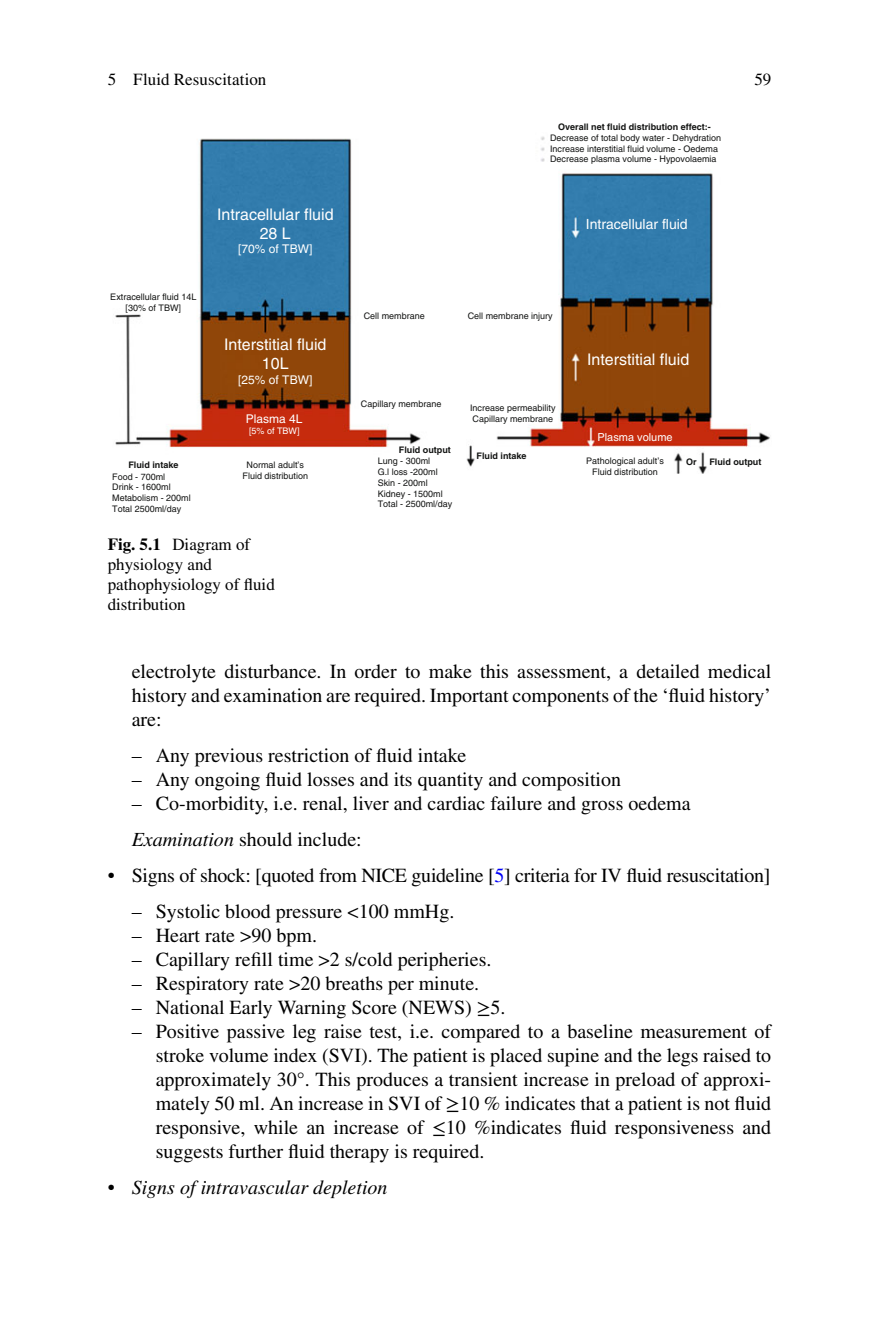
<style>
.page{position:relative;width:879px;height:1333px;background:#fff}
.page>*{position:absolute;margin:0;border:0;box-sizing:border-box;transform-origin:0 0}
.t1{font:20px/24px "Fbqjvt Times";color:#000;text-align:justify}
.t2{font:italic 20px "Gnfqgd Times";color:#000}
.t3{font:17px/20px "Fbqjvt Times";color:#000}
.t4{font:16px/19.2px "Vqscsh Helvetica";color:#fff;text-align:center}
.t5{font:14px "Vqscsh Helvetica";color:#fff}
.t6{font:12px "Vqscsh Helvetica";color:#fff}
.t7{font:11px "Vqscsh Helvetica";color:#fff}
.t8{font:9px/10.8px "Vqscsh Helvetica";color:#131413}
.t9{font:700 9px "Kdpbbt Helvetica";color:#131413}
.t10{font:9px "Vqscsh Helvetica";color:#fff}
.s1{font-family:"Hmsqyy Times";font-weight:700}
.s2{font-family:"Gnfqgd Times";font-style:italic}
.s3{color:#0000fa}
.s4{font-family:"Hdkxyh STIX General"}
.s5{font-family:"Fbqjvt Times";font-style:normal}
</style>
<div class="page">
<img style="left:115px;top:136px;width:655px;height:338px">
<p class="t3" style="left:108px;top:71px;width:160px">5 Fluid Resuscitation</p>
<p class="t8" style="left:110px;top:293px;width:88px;text-align:center">Extracellular fluid 14L [30% of TBW]</p>
<p class="t4" style="left:217px;top:206px;width:118px">Intracellular fluid<br>28 L</p>
<p class="t6" style="left:238px;top:245px;width:76px">[70% of TBW]</p>
<p class="t4" style="left:224px;top:336px;width:104px">Interstitial fluid<br>10L</p>
<p class="t6" style="left:238px;top:375px;width:76px">[25% of TBW]</p>
<p class="t6" style="left:246px;top:414px;width:58px">Plasma 4L</p>
<p class="t10" style="left:249px;top:427px;width:52px">[5% of TBW]</p>
<p class="t9" style="left:558px;top:123px;width:154px">Overall net fluid distribution effect:-</p>
<p class="t8" style="left:550px;top:133px;width:173px">Decrease of total body water - Dehydration<br>Increase interstitial fluid volume - Oedema<br>Decrease plasma volume - Hypovolaemia</p>
<p class="t5" style="left:586px;top:219px;width:103px">Intracellular fluid</p>
<p class="t8" style="left:364px;top:311px;width:63px">Cell membrane</p>
<p class="t8" style="left:468px;top:311px;width:87px">Cell membrane injury</p>
<p class="t8" style="left:361px;top:399px;width:82px">Capillary membrane</p>
<p class="t8" style="left:470px;top:403px;width:87px">Increase permeability<br>Capillary membrane</p>
<p class="t4" style="left:587px;top:351px;width:104px">Interstitial fluid</p>
<p class="t7" style="left:597px;top:433px;width:77px">Plasma volume</p>
<p class="t3" style="left:754px;top:71px;width:18px">59</p>
<p class="t9" style="left:128px;top:461px;width:52px">Fluid intake</p>
<p class="t8" style="left:112px;top:472px;width:80px">Food - 700ml<br>Drink - 1600ml<br>Metabolism - 200ml<br>Total 2500ml/day</p>
<p class="t9" style="left:399px;top:446px;width:53px">Fluid output</p>
<p class="t9" style="left:476px;top:452px;width:52px">Fluid intake</p>
<p class="t8" style="left:242px;top:460px;width:67px;text-align:center">Normal adult’s<br>Fluid distribution</p>
<p class="t8" style="left:586px;top:456px;width:79px;text-align:center">Pathological adult’s<br>Fluid distribution</p>
<p class="t8" style="left:378px;top:456px;width:76px">Lung - 300ml<br>G.l loss -200ml<br>Skin - 200ml<br>Kidney - 1500ml<br>Total - 2500ml/day</p>
<p class="t3" style="left:108px;top:535px;width:169px"><span class="s1">Fig. 5.1</span> Diagram of physiology and pathophysiology of fluid distribution</p>
<p class="t9" style="left:686px;top:458px;width:12px">Or</p>
<p class="t9" style="left:709px;top:458px;width:53px">Fluid output</p>
<p class="t1" style="left:132px;top:660px;width:641px">electrolyte disturbance. In order to make this assessment, a detailed medical history and examination are required. Important components of the ‘fluid history’ are:</p>
<p class="t1" style="left:132px;top:744px;width:336px">– Any previous restriction of fluid intake</p>
<p class="t1" style="left:132px;top:768px;width:491px">– Any ongoing fluid losses and its quantity and composition</p>
<p class="t1" style="left:132px;top:786px;width:560px;line-height:36px">– Co-morbidity, i.e. renal, liver and cardiac failure and gross oedema<br><span class="s2">Examination</span> should include:</p>
<p class="t1" style="left:108px;top:864px;width:664px">• Signs of shock: [quoted from NICE guideline [ <span class="s3">5</span> ] criteria for IV fluid resuscitation]</p>
<p class="t1" style="left:132px;top:900px;width:324px">– Systolic blood pressure &lt;100 mmHg.</p>
<p class="t1" style="left:132px;top:924px;width:187px">– Heart rate &gt;90 bpm.</p>
<p class="t1" style="left:132px;top:948px;width:361px">– Capillary refill time &gt;2 s/cold peripheries.</p>
<p class="t1" style="left:132px;top:972px;width:349px">– Respiratory rate &gt;20 breaths per minute.</p>
<p class="t1" style="left:132px;top:996px;width:375px">– National Early Warning Score (NEWS) <span class="s4">≥</span>5.</p>
<p class="t1" style="left:156px;top:1020px;width:617px;text-indent:-24px">– Positive passive leg raise test, i.e. compared to a baseline measurement of stroke volume index (SVI). The patient is placed supine and the legs raised to approximately 30°. This produces a transient increase in preload of approxi&shy;mately 50 ml. An increase in SVI of <span class="s4">≥</span>10 % indicates that a patient is not fluid responsive, while an increase of <span class="s4">≤</span>10 %indicates fluid responsiveness and suggests further fluid therapy is required.</p>
<p class="t2" style="left:108px;top:1179px;width:281px"><span class="s5">•</span> Signs of intravascular depletion</p>
</div>
